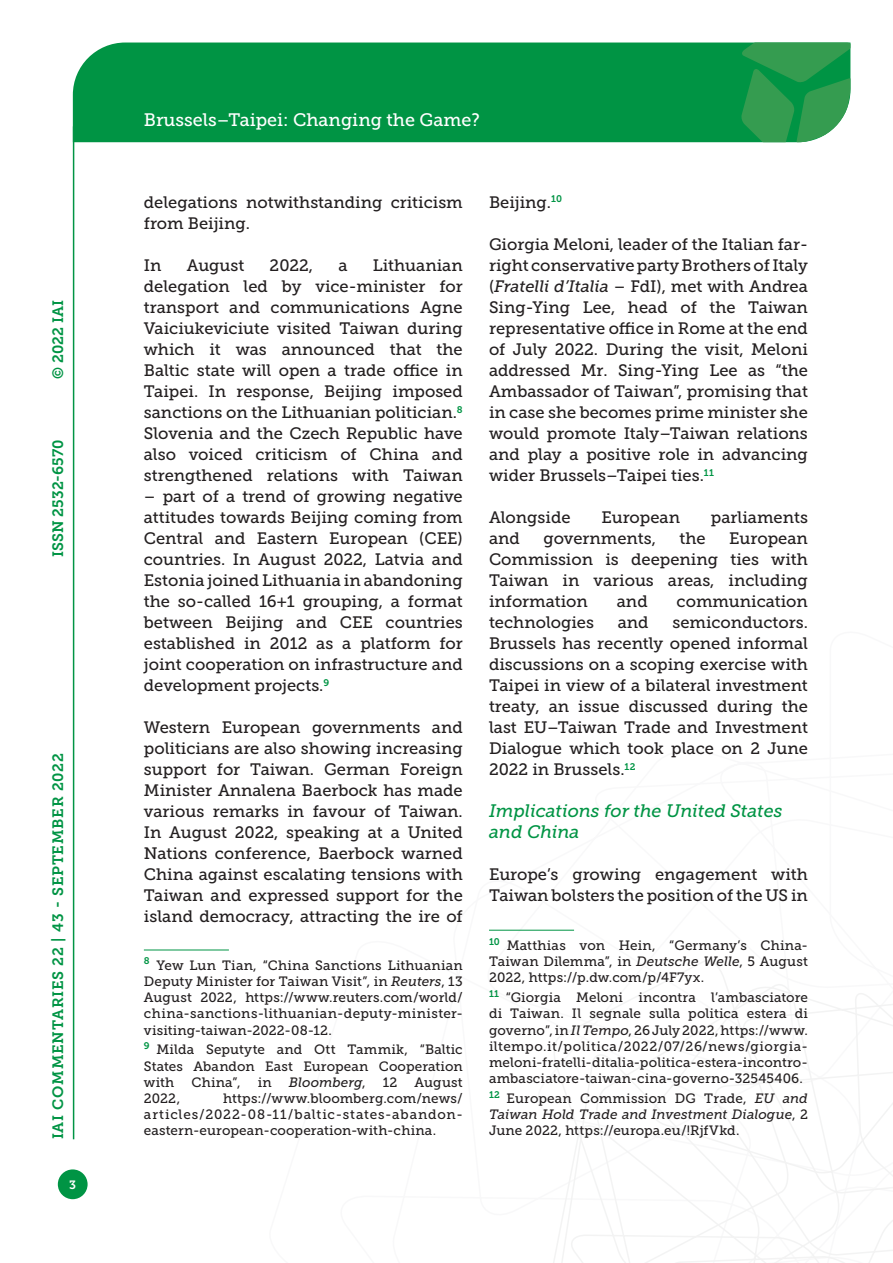
<style>
.page{position:relative;width:893px;height:1263px;background:#fff}
.page>*{position:absolute;margin:0;border:0;box-sizing:border-box;transform-origin:0 0}
.Titolo_paragrafo_2{font:italic 18px/21px "Museo Slab 500";color:#009444}
.t1{font:18px "Museo Slab 500";color:#fff}
.Testo{font:16.5px/21px "Museo Slab 500";color:#231f20;text-align:justify}
.t2{font:15px "Museo Slab 700";letter-spacing:.05em;color:#009444}
.t3{font:15px "Museo Slab 700";color:#009444}
.Nota{font:13.5px/16.2px "Museo Slab 500";letter-spacing:.01em;color:#231f20;text-align:justify}
.Nota-2{font:italic 13.5px "Museo Slab 500";letter-spacing:.005em;color:#231f20}
.t4{font:12px "Museo Slab 700";color:#fff}
.s1{font-style:italic}
.s2{font-style:normal}
</style>
<div class="page">
<svg style="left:553px;top:960px;width:340px;height:303px"></svg>
<div style="left:73px;top:43px;width:668px;height:99px;background:#009444"></div>
<svg style="left:741px;top:43px;width:109px;height:99px"></svg>
<div style="left:58px;top:1169px;width:30px;height:30px;background:#009444;border-radius:50%"></div>
<hr style="left:73px;top:126px;width:1px;height:1013px;background:#009444">
<hr style="left:144px;top:950px;width:85px;height:1px;background:#009444">
<hr style="left:489px;top:930px;width:85px;height:1px;background:#009444">
<p class="t2" style="left:50px;top:379px;width:80px;rotate:-90deg">© 2022 IAI</p>
<p class="t3" style="left:50px;top:557px;width:119px;rotate:-90deg">ISSN 2532-6570</p>
<p class="t2" style="left:50px;top:1139px;width:388px;rotate:-90deg">IAI COMMENTARIES 22 | 43 - SEPTEMBER 2022</p>
<p class="t4" style="left:69px;top:1178px;width:8px">3</p>
<p class="t1" style="left:144px;top:110px;width:337px">Brussels–Taipei: Changing the Game?</p>
<p class="Testo" style="left:144px;top:192px;width:320px">delegations notwithstanding criticism from Beijing.</p>
<p class="Testo" style="left:144px;top:255px;width:19px">In</p>
<p class="Testo" style="left:187px;top:255px;width:59px">August</p>
<p class="Testo" style="left:270px;top:255px;width:45px">2022,</p>
<p class="Testo" style="left:338px;top:255px;width:11px">a</p>
<p class="Testo" style="left:144px;top:255px;width:320px;text-indent:229px">Lithuanian delegation led by vice-minister for transport and communications Agne Vaiciukeviciute visited Taiwan during which it was announced that the Baltic state will open a trade office in Taipei. In response, Beijing imposed sanctions on the Lithuanian politician.<sup>8<br></sup>Slovenia and the Czech Republic have also voiced criticism of China and strengthened relations with Taiwan</p>
<p class="Testo" style="left:144px;top:486px;width:320px">– part of a trend of growing negative attitudes towards Beijing coming from Central and Eastern European (CEE) countries. In August 2022, Latvia and Estonia joined Lithuania in abandoning the so-called 16+1 grouping, a format between Beijing and CEE countries established in 2012 as a platform for joint cooperation on infrastructure and development projects.<sup>9</sup></p>
<p class="Testo" style="left:144px;top:717px;width:320px">Western European governments and politicians are also showing increasing support for Taiwan. German Foreign Minister Annalena Baerbock has made various remarks in favour of Taiwan.<br>In August 2022, speaking at a United Nations conference, Baerbock warned China against escalating tensions with Taiwan and expressed support for the island democracy, attracting the ire of</p>
<p class="Nota" style="left:144px;top:957px;width:320px"><sup>8</sup> Yew Lun Tian, “China Sanctions Lithuanian Deputy Minister for Taiwan Visit”, in <span class="s1">Reuters</span>, 13<br>August 2022, https://www.reuters.com/world/ china-sanctions-lithuanian-deputy-minister&shy;visiting-taiwan-2022-08-12.</p>
<p class="Nota" style="left:144px;top:1042px;width:320px"><sup>9</sup> Milda Seputyte and Ott Tammik, “Baltic States Abandon East European Cooperation with</p>
<p class="Nota" style="left:192px;top:1074px;width:51px">China”,</p>
<p class="Nota" style="left:258px;top:1074px;width:15px">in</p>
<p class="Nota-2" style="left:289px;top:1075px;width:78px">Bloomberg<span class="s2">,</span></p>
<p class="Nota" style="left:383px;top:1074px;width:16px">12</p>
<p class="Nota" style="left:415px;top:1074px;width:50px">August</p>
<p class="Nota" style="left:144px;top:1090px;width:320px;text-indent:79px">https://www.bloomberg.com/news/ articles/2022-08-11/baltic-states-abandon&shy;eastern-european-cooperation-with-china.</p>
<p class="Nota" style="left:144px;top:1090px;width:38px">2022,</p>
<p class="Testo" style="left:489px;top:192px;width:75px">Beijing.<sup>10</sup></p>
<p class="Testo" style="left:489px;top:234px;width:320px">Giorgia Meloni, leader of the Italian far&shy;right conservative party Brothers of Italy (<span class="s1">Fratelli d’Italia</span> – FdI), met with Andrea Sing-Ying Lee, head of the Taiwan representative office in Rome at the end of July 2022. During the visit, Meloni addressed Mr. Sing-Ying Lee as “the Ambassador of Taiwan”, promising that in case she becomes prime minister she would promote Italy–Taiwan relations and play a positive role in advancing wider Brussels–Taipei ties.<sup>11</sup></p>
<p class="Testo" style="left:489px;top:507px;width:83px">Alongside</p>
<p class="Testo" style="left:601px;top:507px;width:80px">European</p>
<p class="Testo" style="left:711px;top:507px;width:98px">parliaments</p>
<p class="Testo" style="left:489px;top:528px;width:32px">and</p>
<p class="Testo" style="left:543px;top:528px;width:114px">governments,</p>
<p class="Testo" style="left:680px;top:528px;width:28px">the</p>
<p class="Testo" style="left:489px;top:528px;width:320px;text-indent:240px">European Commission is deepening ties with Taiwan in various areas, including information</p>
<p class="Testo" style="left:617px;top:591px;width:32px">and</p>
<p class="Testo" style="left:677px;top:591px;width:133px">communication</p>
<p class="Testo" style="left:489px;top:612px;width:320px;text-indent:183px">semiconductors.<br>Brussels has recently opened informal discussions on a scoping exercise with Taipei in view of a bilateral investment treaty, an issue discussed during the last EU–Taiwan Trade and Investment Dialogue which took place on 2 June 2022 in Brussels.<sup>12</sup></p>
<p class="Titolo_paragrafo_2" style="left:489px;top:800px;width:295px">Implications for the United States and China</p>
<p class="Testo" style="left:489px;top:864px;width:320px">Europe’s growing engagement with<br>Taiwan bolsters the position of the US in</p>
<p class="Nota" style="left:489px;top:937px;width:320px"><sup>10</sup> Matthias von Hein, “Germany’s China-Taiwan Dilemma”, in <span class="s1">Deutsche Welle</span>, 5 August 2022, https://p.dw.com/p/4F7yx.</p>
<p class="Nota" style="left:489px;top:989px;width:320px"><sup>11</sup> “Giorgia Meloni incontra l’ambasciatore di Taiwan. Il segnale sulla politica estera di governo”, in <span class="s1">Il Tempo</span>, 26 July 2022, https://www. iltempo.it/politica/2022/07/26/news/giorgia&shy;meloni-fratelli-ditalia-politica-estera-incontro&shy;ambasciatore-taiwan-cina-governo-32545406.</p>
<p class="Nota" style="left:489px;top:1090px;width:320px"><sup>12</sup> European Commission DG Trade, <span class="s1">EU and Taiwan Hold Trade and Investment Dialogue</span>, 2<br>June 2022, https://europa.eu/!RjfVkd.</p>
<p class="Testo" style="left:489px;top:612px;width:107px">technologies</p>
<p class="Testo" style="left:618px;top:612px;width:32px">and</p>
</div>
